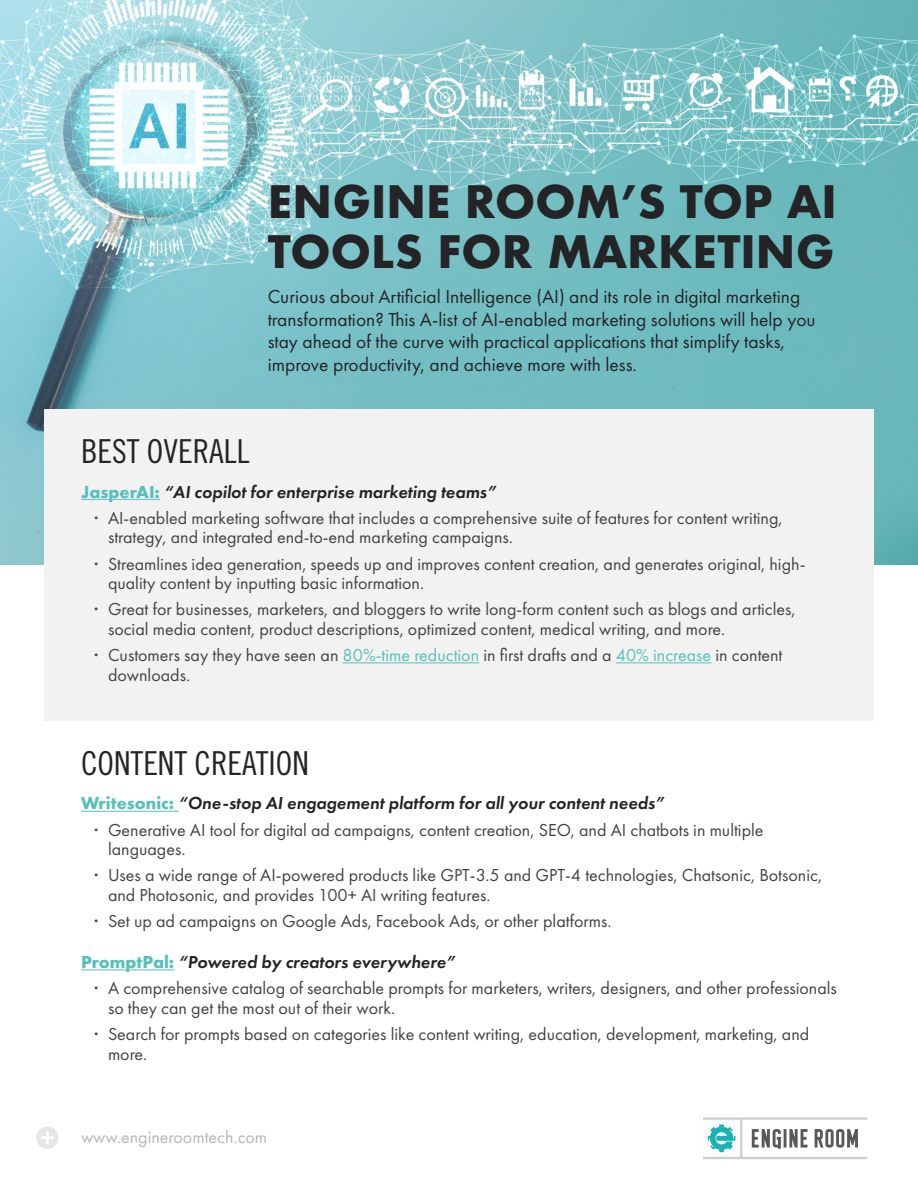
<style>
.page{position:relative;width:918px;height:1188px;background:#fff}
.page>*{position:absolute;margin:0;border:0;box-sizing:border-box;transform-origin:0 0}
.t1{font:700 43.5px/49.9px "Futura";color:#242426}
.t2{font:33px "Trade Gothic LT Std Cn 18";color:#242426}
.t3{font:19.5px/22.4px "Futura PT";color:#242426}
.t4{font:18px/26.2px "Futura PT";color:#434343}
.t5{font:18px "Futura PT";color:#b7b7b7}
.s1{font-weight:700;color:#57c0bd}
.s2{font-weight:600;font-style:italic;color:#242426}
.s3{font-weight:500}
.s4{color:#57c0bd}
</style>
<div class="page">
<img style="left:0;top:0;width:918px;height:565px">
<svg style="left:36px;top:1127px;width:23px;height:22px"></svg>
<svg style="left:703px;top:1117px;width:164px;height:42px"></svg>
<hr style="left:81px;top:811px;width:98px;height:1px;background:#57c0bd">
<hr style="left:81px;top:969px;width:93px;height:1px;background:#57c0bd">
<div style="left:44px;top:409px;width:830px;height:311px;background:#f2f2f2"></div>
<hr style="left:81px;top:499px;width:79px;height:1px;background:#57c0bd">
<hr style="left:343px;top:662px;width:136px;height:1px;background:#57c0bd">
<hr style="left:616px;top:662px;width:95px;height:1px;background:#57c0bd">
<h1 class="t1" style="left:268px;top:176px;width:571px">ENGINE ROOM’S TOP AI<br>TOOLS FOR MARKETING</h1>
<p class="t3" style="left:268px;top:286px;width:549px">Curious about Artificial Intelligence (AI) and its role in digital marketing transformation? This A-list of AI-enabled marketing solutions will help you stay ahead of the curve with practical applications that simplify tasks, improve productivity, and achieve more with less.</p>
<h2 class="t2" style="left:81px;top:432px;width:170px">BEST OVERALL</h2>
<p class="t4" style="left:94px;top:478px;width:690px;text-indent:-14px"><span class="s1">JasperAI:</span> <span class="s2">“AI copilot for enterprise marketing teams”<br></span><span class="s3">·</span> AI-enabled marketing software that includes a comprehensive suite of features for content writing,</p>
<p class="t4" style="left:94px;top:524px;width:712px;text-indent:14px">strategy, and integrated end-to-end marketing campaigns.<br><span class="s3">·</span> Streamlines idea generation, speeds up and improves content creation, and generates original, high-</p>
<p class="t4" style="left:94px;top:570px;width:703px;text-indent:14px">quality content by inputting basic information.<br><span class="s3">·</span> Great for businesses, marketers, and bloggers to write long-form content such as blogs and articles,</p>
<p class="t4" style="left:94px;top:616px;width:690px;text-indent:14px">social media content, product descriptions, optimized content, medical writing, and more.<br><span class="s3">·</span> Customers say they have seen an <span class="s4">80%-time reduction</span> in first drafts and a <span class="s4">40% increase</span> in content</p>
<p class="t4" style="left:108px;top:661px;width:84px">downloads.</p>
<h2 class="t2" style="left:81px;top:744px;width:229px">CONTENT CREATION</h2>
<p class="t4" style="left:94px;top:790px;width:671px;text-indent:-14px"><span class="s1">Writesonic:</span> <span class="s2">“One-stop AI engagement platform for all your content needs”<br></span><span class="s3">·</span> Generative AI tool for digital ad campaigns, content creation, SEO, and AI chatbots in multiple</p>
<p class="t4" style="left:94px;top:836px;width:729px;text-indent:14px">languages.<br><span class="s3">·</span> Uses a wide range of AI-powered products like GPT-3.5 and GPT-4 technologies, Chatsonic, Botsonic,</p>
<p class="t4" style="left:94px;top:882px;width:519px;text-indent:14px">and Photosonic, and provides 100+ AI writing features.<br><span class="s3">·</span> Set up ad campaigns on Google Ads, Facebook Ads, or other platforms.</p>
<p class="t4" style="left:94px;top:949px;width:744px;text-indent:-14px"><span class="s1">PromptPal:</span> <span class="s2">“Powered by creators everywhere”<br></span><span class="s3">·</span> A comprehensive catalog of searchable prompts for marketers, writers, designers, and other professionals</p>
<p class="t4" style="left:94px;top:995px;width:716px;text-indent:14px">so they can get the most out of their work.<br><span class="s3">·</span> Search for prompts based on categories like content writing, education, development, marketing, and</p>
<p class="t4" style="left:108px;top:1040px;width:41px">more.</p>
<p class="t5" style="left:81px;top:1126px;width:188px">www.engineroomtech.com</p>
</div>
